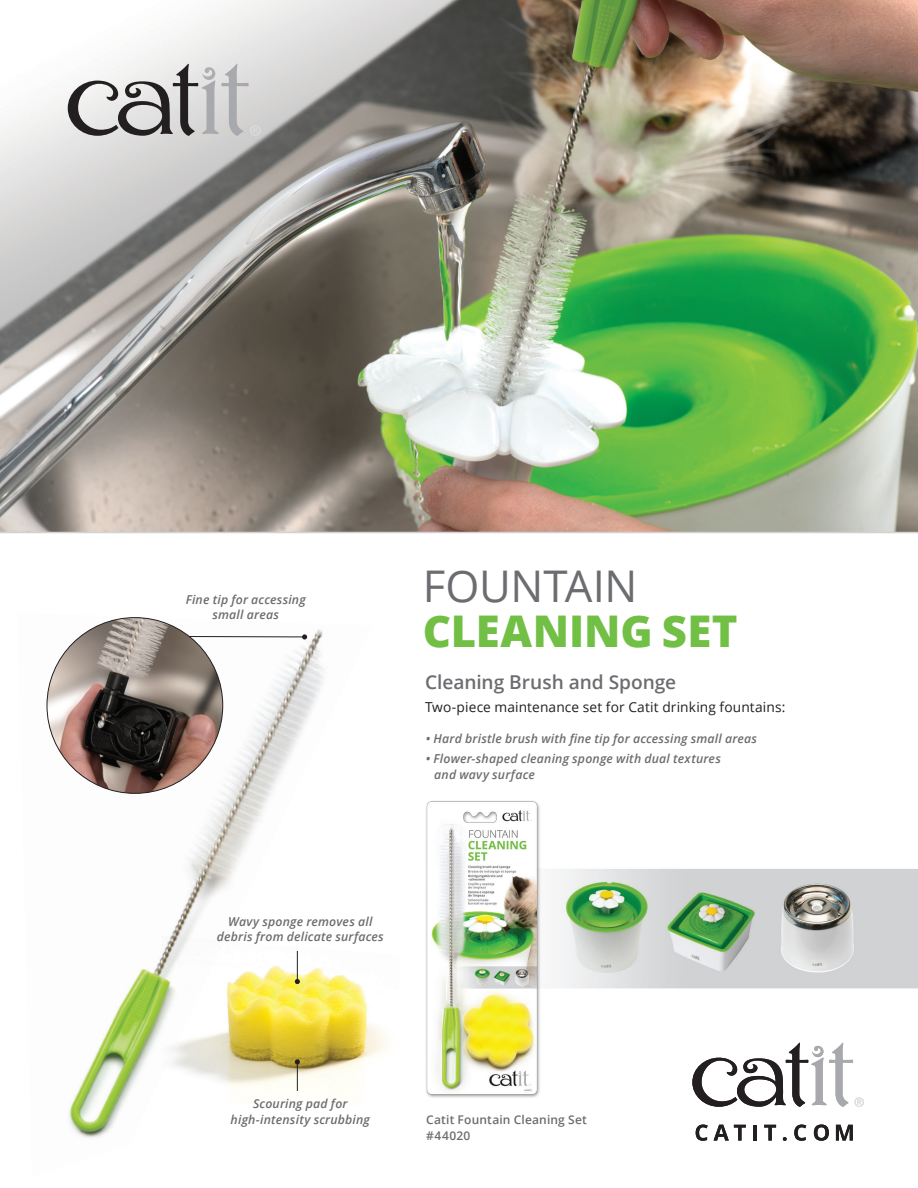
<style>
.page{position:relative;width:918px;height:1188px;background:#fff}
.page>*{position:absolute;margin:0;border:0;box-sizing:border-box;transform-origin:0 0}
.t1{font:800 43.65px "Open Sans";color:#71bf44}
.t2{font:43.65px "Open Sans";letter-spacing:-.01em;color:#6c6d70}
.t3{font:600 19.05px "Open Sans";letter-spacing:-.005em;color:#6c6d70}
.t4{font:13.8px "Open Sans";letter-spacing:.01em;color:#231f20}
.t5{font:italic 600 12.3px/15.3px "Open Sans";letter-spacing:.015em;color:#6c6d70;text-align:center}
.t6{font:600 12px/16.5px "Open Sans";letter-spacing:.015em;color:#6c6d70}
</style>
<div class="page">
<img style="left:553px;top:869px;width:365px;height:120px">
<img style="left:426px;top:801px;width:115px;height:297px">
<img style="left:0;top:0;width:918px;height:532px">
<svg style="left:692px;top:1043px;width:172px;height:64px"></svg>
<svg style="left:696px;top:1125px;width:12px;height:16px"></svg>
<svg style="left:714px;top:1125px;width:32px;height:16px"></svg>
<hr style="left:753px;top:1125px;width:4px;height:16px;background:#231f20">
<svg style="left:764px;top:1125px;width:12px;height:16px"></svg>
<svg style="left:783px;top:1137px;width:4px;height:4px"></svg>
<svg style="left:794px;top:1125px;width:12px;height:16px"></svg>
<svg style="left:814px;top:1125px;width:15px;height:16px"></svg>
<svg style="left:836px;top:1125px;width:17px;height:16px"></svg>
<hr style="left:0;top:532px;width:918px;height:1px;background:#d1d2d4">
<svg style="left:68px;top:64px;width:193px;height:72px;background:#bbbaba"></svg>
<img style="left:46px;top:617px;width:327px;height:521px">
<img style="left:47px;top:618px;width:176px;height:175px;border-radius:88px">
<hr style="left:189px;top:636px;width:117px;height:1px;background:#231f20">
<svg style="left:302px;top:634px;width:5px;height:5px"></svg>
<p class="t5" style="left:186px;top:591px;width:122px">Fine tip for accessing small areas</p>
<h1 class="t2" style="left:423px;top:556px;width:216px">FOUNTAIN</h1>
<h1 class="t1" style="left:423px;top:598px;width:316px">CLEANING SET</h1>
<h2 class="t3" style="left:425px;top:669px;width:253px">Cleaning Brush and Sponge</h2>
<p class="t4" style="left:425px;top:698px;width:362px">Two-piece maintenance set for Catit drinking fountains:</p>
<p class="t5" style="left:426px;top:731px;width:333px">• Hard bristle brush with fine tip for accessing small areas</p>
<p class="t5" style="left:434px;top:751px;width:288px;text-align:left;text-indent:-8px">• Flower-shaped cleaning sponge with dual textures and wavy surface</p>
<p class="t5" style="left:217px;top:914px;width:168px">Wavy sponge removes all debris from delicate surfaces</p>
<p class="t5" style="left:231px;top:1096px;width:141px">Scouring pad for high-intensity scrubbing</p>
<p class="t6" style="left:426px;top:1111px;width:162px">Catit Fountain Cleaning Set #44020</p>
</div>
